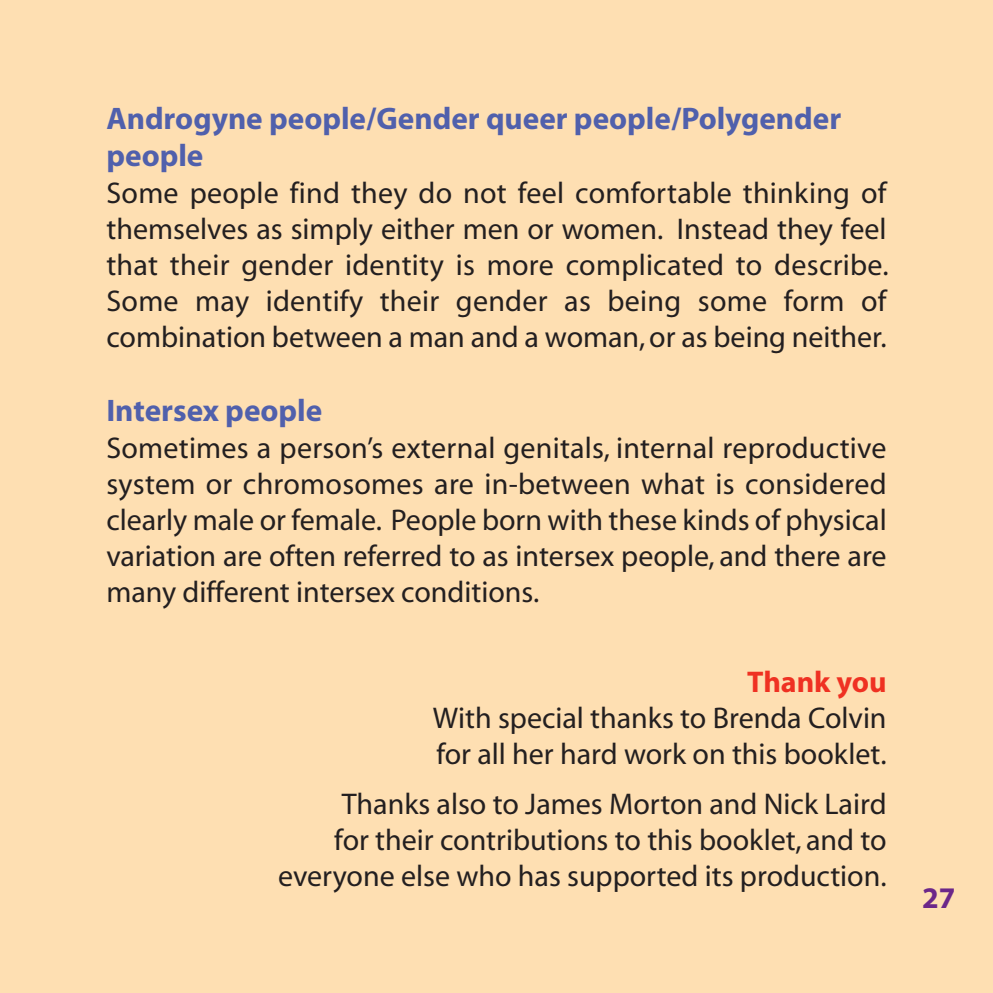
<style>
.page{position:relative;width:993px;height:993px;background:#fff}
.page>*{position:absolute;margin:0;border:0;box-sizing:border-box;transform-origin:0 0}
.t1{font:700 31.25px/37.5px "Myriad";color:#5060ac}
.t2{font:30px/36px "Myriad";color:#231f20;text-align:justify}
.t3{font:700 30px "Myriad";color:#ef3122}
.t4{font:700 30px "Myriad";color:#6c2789}
</style>
<div class="page">
<div style="left:0;top:0;width:992px;height:992px;background:#fedfb2"></div>
<p class="t1" style="left:106px;top:102px;width:736px">Androgyne people/Gender queer people/Polygender people</p>
<p class="t2" style="left:106px;top:177px;width:783px">Some people find they do not feel comfortable thinking of themselves as simply either men or women. Instead they feel that their gender identity is more complicated to describe.<br>Some may identify their gender as being some form of combination between a man and a woman, or as being neither.</p>
<p class="t1" style="left:106px;top:394px;width:217px">Intersex people</p>
<p class="t2" style="left:106px;top:432px;width:781px">Sometimes a person’s external genitals, internal reproductive system or chromosomes are in-between what is considered clearly male or female. People born with these kinds of physical variation are often referred to as intersex people, and there are many different intersex conditions.</p>
<p class="t3" style="left:747px;top:670px;width:141px">Thank you</p>
<p class="t2" style="left:432px;top:702px;width:455px">With special thanks to Brenda Colvin for all her hard work on this booklet.</p>
<p class="t2" style="left:278px;top:788px;width:609px;text-align:right">Thanks also to James Morton and Nick Laird<br>for their contributions to this booklet, and to everyone else who has supported its production.</p>
<p class="t4" style="left:921px;top:886px;width:35px">27</p>
</div>
